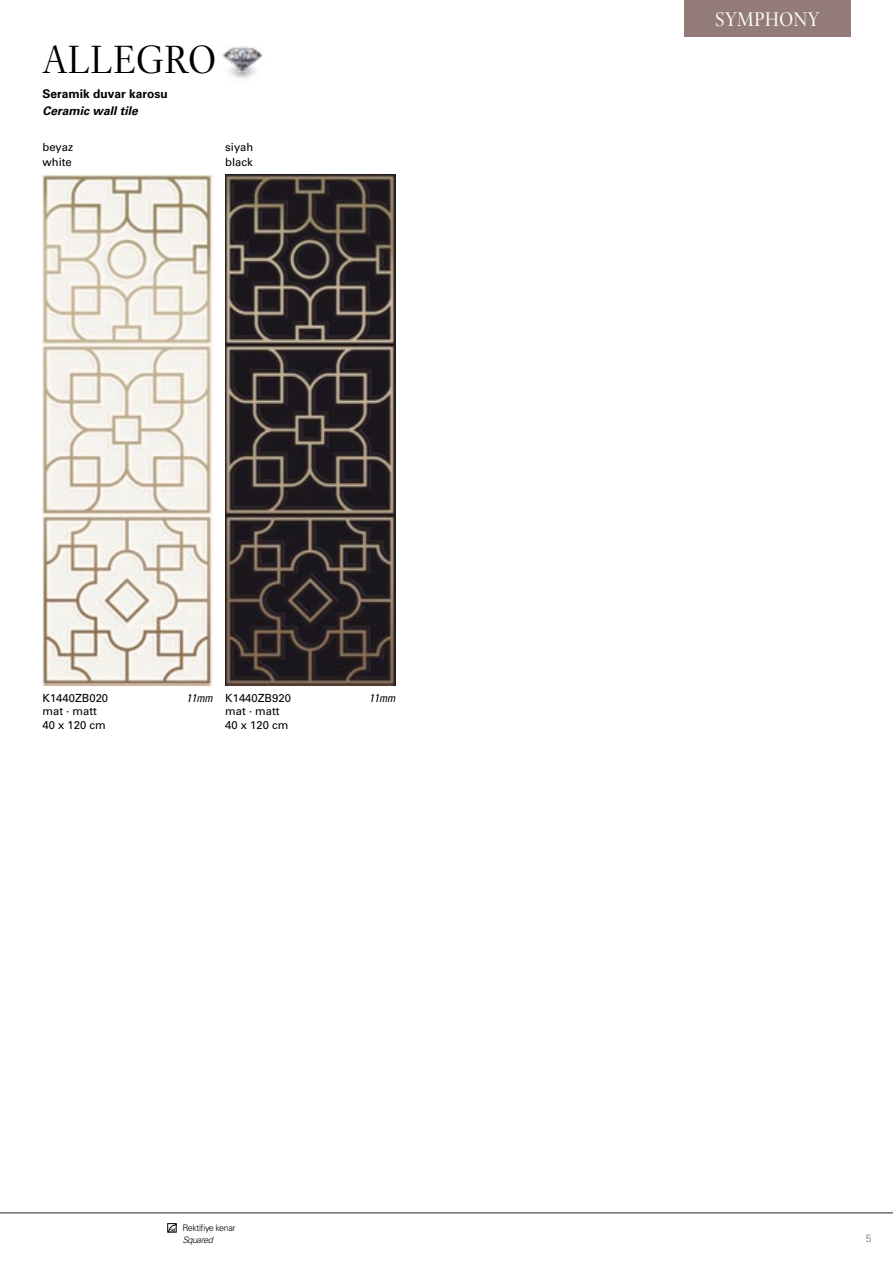
<style>
.page{position:relative;width:893px;height:1263px;background:#fff}
.page>*{position:absolute;margin:0;border:0;box-sizing:border-box;transform-origin:0 0}
.t1{font:39px "Villeroy Boch";color:#000}
.t2{font:19.5px "Villeroy Boch";color:#fff}
.t3{font:700 12px "Univers";color:#000}
.t4{font:italic 700 12px "Univers LT Std";color:#000}
.t5{font:11.25px/15.8px "Univers LT Std";color:#000}
.t6{font:italic condensed 11.25px "Univers LT Std";color:#000}
.t7{font:300 10.5px "Univers CE";color:#6d6e71}
.t8{font:300 9px "Univers CE";letter-spacing:-.05em;color:#000}
.t9{font:italic 300 9px "Univers CE";color:#000}
</style>
<div class="page">
<img style="left:225px;top:175px;width:170px;height:510px">
<img style="left:43px;top:175px;width:170px;height:510px">
<img style="left:222px;top:46px;width:41px;height:32px">
<svg style="left:168px;top:1223px;width:8px;height:9px"></svg>
<div style="left:684px;top:0;width:166px;height:36px;background:#937c78"></div>
<hr style="left:0;top:1212px;width:893px;height:1px;background:#6d6e71">
<h1 class="t1" style="left:43px;top:34px;width:176px">ALLEGRO</h1>
<p class="t3" style="left:43px;top:87px;width:127px">Seramik duvar karosu</p>
<p class="t4" style="left:43px;top:103px;width:97px">Ceramic wall tile</p>
<p class="t5" style="left:43px;top:139px;width:32px">beyaz white</p>
<p class="t5" style="left:225px;top:139px;width:30px">siyah black</p>
<p class="t5" style="left:43px;top:690px;width:67px">K1440ZB020</p>
<p class="t6" style="left:186px;top:691px;width:28px">11mm</p>
<p class="t5" style="left:43px;top:704px;width:65px;line-height:13.5px">mat · matt<br>40 x 120 cm</p>
<p class="t5" style="left:225px;top:690px;width:67px">K1440ZB920</p>
<p class="t6" style="left:369px;top:691px;width:28px">11mm</p>
<p class="t5" style="left:225px;top:704px;width:65px;line-height:13.5px">mat · matt<br>40 x 120 cm</p>
<p class="t8" style="left:182px;top:1223px;width:54px">Rektifiye kenar</p>
<p class="t9" style="left:182px;top:1235px;width:35px">Squared</p>
<h2 class="t2" style="left:715px;top:6px;width:106px">SYMPHONY</h2>
<p class="t7" style="left:866px;top:1232px;width:7px">5</p>
</div>
